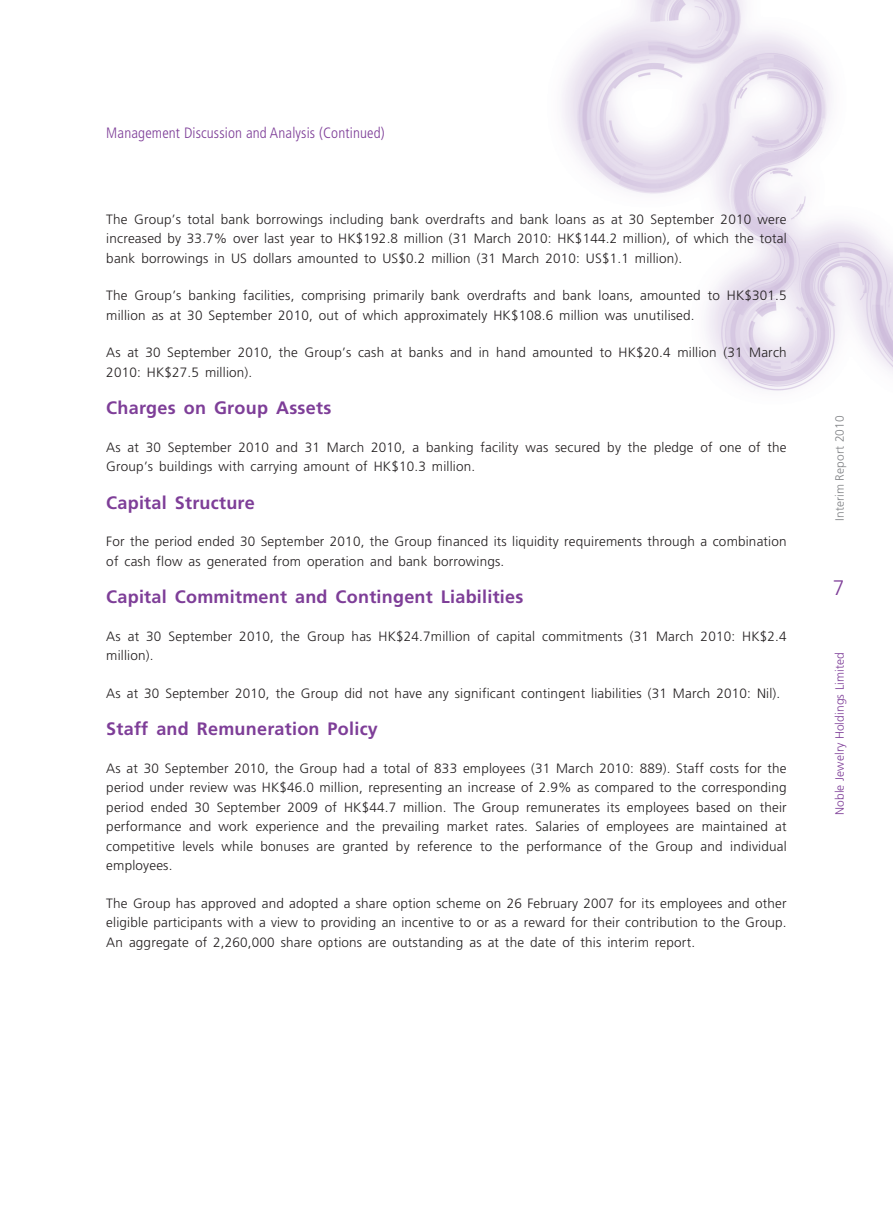
<style>
.page{position:relative;width:893px;height:1212px;background:#fff}
.page>*{position:absolute;margin:0;border:0;box-sizing:border-box;transform-origin:0 0}
.t1{font:300 21px "Frutiger LT Std";color:#7e3e98}
.t2{font:700 18px "Frutiger LT Std";letter-spacing:.015em;color:#7e3e98}
.t3{font:300 condensed 15px "Frutiger LT Std";letter-spacing:.01em;color:#7e3e98}
.t4{font:300 13.5px/19.5px "Frutiger LT Std";letter-spacing:.015em;color:#231f20}
.t5{font:300 12px "Frutiger LT Std";letter-spacing:.01em;color:#7e3e98}
.t6{font:300 12px "Frutiger LT Std";letter-spacing:.01em;color:#808285}
</style>
<div class="page">
<img style="left:562px;top:0;width:331px;height:391px">
<p class="t3" style="left:106px;top:127px;width:280px">Management Discussion and Analysis (Continued)</p>
<p class="t4" style="left:106px;top:210px;width:682px;text-align:justify">The Group’s total bank borrowings including bank overdrafts and bank loans as at 30 September 2010 were increased by 33.7% over last year to HK$192.8 million (31 March 2010: HK$144.2 million), of which the total bank borrowings in US dollars amounted to US$0.2 million (31 March 2010: US$1.1 million).</p>
<p class="t4" style="left:106px;top:287px;width:682px">The Group’s banking facilities, comprising primarily bank overdrafts and bank loans, amounted to HK$301.5 million as at 30 September 2010, out of which approximately HK$108.6 million was unutilised.</p>
<p class="t4" style="left:106px;top:344px;width:682px">As at 30 September 2010, the Group’s cash at banks and in hand amounted to HK$20.4 million (31 March<br>2010: HK$27.5 million).</p>
<h2 class="t2" style="left:106px;top:401px;width:226px">Charges on Group Assets</h2>
<p class="t4" style="left:106px;top:438px;width:682px">As at 30 September 2010 and 31 March 2010, a banking facility was secured by the pledge of one of the<br>Group’s buildings with carrying amount of HK$10.3 million.</p>
<h2 class="t2" style="left:106px;top:495px;width:150px">Capital Structure</h2>
<p class="t4" style="left:106px;top:533px;width:682px">For the period ended 30 September 2010, the Group financed its liquidity requirements through a combination of cash flow as generated from operation and bank borrowings.</p>
<h2 class="t2" style="left:106px;top:590px;width:419px">Capital Commitment and Contingent Liabilities</h2>
<p class="t4" style="left:106px;top:627px;width:682px">As at 30 September 2010, the Group has HK$24.7million of capital commitments (31 March 2010: HK$2.4 million).</p>
<p class="t4" style="left:106px;top:684px;width:675px">As at 30 September 2010, the Group did not have any significant contingent liabilities (31 March 2010: Nil).</p>
<h2 class="t2" style="left:106px;top:722px;width:273px">Staff and Remuneration Policy</h2>
<p class="t4" style="left:106px;top:759px;width:682px;text-align:justify">As at 30 September 2010, the Group had a total of 833 employees (31 March 2010: 889). Staff costs for the period under review was HK$46.0 million, representing an increase of 2.9% as compared to the corresponding period ended 30 September 2009 of HK$44.7 million. The Group remunerates its employees based on their performance and work experience and the prevailing market rates. Salaries of employees are maintained at competitive levels while bonuses are granted by reference to the performance of the Group and individual employees.</p>
<p class="t4" style="left:106px;top:894px;width:682px;text-align:justify">The Group has approved and adopted a share option scheme on 26 February 2007 for its employees and other eligible participants with a view to providing an incentive to or as a reward for their contribution to the Group.<br>An aggregate of 2,260,000 share options are outstanding as at the date of this interim report.</p>
<p class="t6" style="left:835px;top:521px;width:107px;rotate:-90deg">Interim Report 2010</p>
<h1 class="t1" style="left:833px;top:579px;width:13px">7</h1>
<p class="t5" style="left:835px;top:815px;width:164px;rotate:-90deg">Noble Jewelry Holdings Limited</p>
</div>
